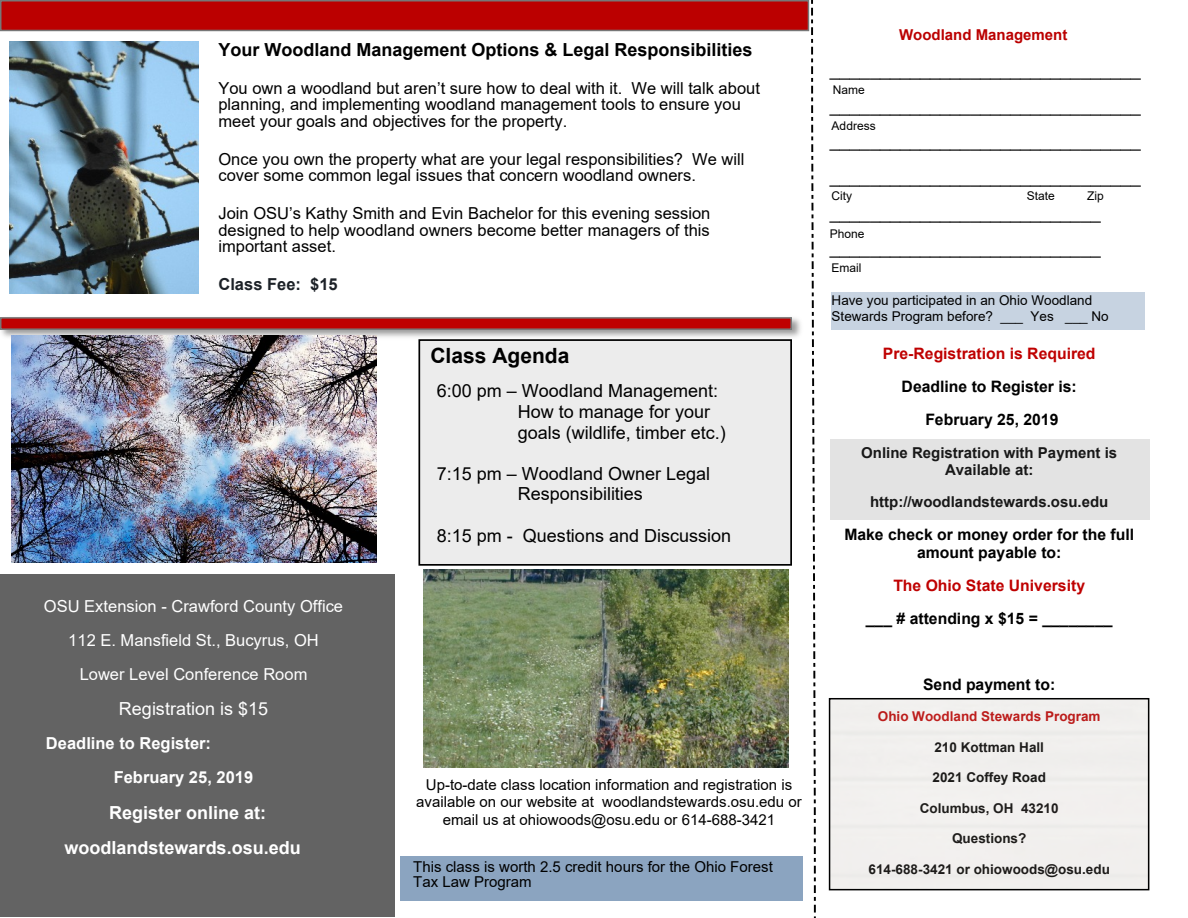
<style>
.page{position:relative;width:1188px;height:918px;background:#fff}
.page>*{position:absolute;margin:0;border:0;box-sizing:border-box;transform-origin:0 0}
.t1{font:700 21px "Arial";color:#000}
.t2{font:18px/35.7px "Arial";color:#000}
.t3{font:700 18px "Arial";color:#000}
.t4{font:700 18px/35.7px "Arial";color:#fff;text-align:center}
.t5{font:18px "Arial";color:#fff}
.t6{font:16.5px/16.5px "Arial";color:#000}
.t7{font:16.5px/33.9px "Arial";color:#fff;text-align:center}
.t8{font:700 16.5px/34.3px "Arial";color:#fff}
.t9{font:700 16.5px "Arial";color:#1c2127}
.t10{font:700 15.75px/33px "Arial";color:#000;text-align:center}
.t11{font:700 15.75px "Arial";color:#bf0000}
.t12{font:15px/17.2px "Arial";color:#000}
.t13{font:700 15px/17.2px "Arial";color:#000;text-align:center}
.t14{font:700 15px "Arial";color:#b00}
.t15{font:700 13.5px "Arial";color:#000}
.t16{font:13.5px/15.5px "Arial";color:#000}
.t17{font:700 13.5px "Arial";color:#bf0000}
.t18{font:12px "Arial";color:#000}
</style>
<div class="page">
<div style="left:418px;top:339px;width:374px;height:227px;background:#ececec;border:2px solid #000"></div>
<div style="left:832px;top:292px;width:313px;height:38px;background:#c7d3e1"></div>
<div style="left:830px;top:439px;width:319px;height:81px;background:#e3e3e3"></div>
<div style="left:829px;top:698px;width:320px;height:192px;border:2px solid #000"></div>
<svg style="left:811px;top:0;width:5px;height:918px"></svg>
<div style="left:0;top:0;width:809px;height:31px;background:#b00;border:2px solid #777"></div>
<img style="left:1px;top:318px;width:800px;height:24px">
<div style="left:0;top:317px;width:792px;height:13px;background:#bf0000;border:2px solid #777"></div>
<div style="left:0;top:574px;width:395px;height:343px;background:#636363"></div>
<div style="left:400px;top:857px;width:403px;height:44px;background:#8ba4c0"></div>
<img style="left:11px;top:335px;width:366px;height:227px">
<img style="left:424px;top:570px;width:364px;height:197px">
<img style="left:10px;top:42px;width:188px;height:252px">
<p class="t3" style="left:218px;top:43px;width:536px">Your Woodland Management Options &amp; Legal Responsibilities</p>
<p class="t6" style="left:218px;top:81px;width:543px">You own a woodland but aren’t sure how to deal with it. We will talk about planning, and implementing woodland management tools to ensure you meet your goals and objectives for the property.</p>
<p class="t6" style="left:218px;top:152px;width:528px">Once you own the property what are your legal responsibilities? We will cover some common legal issues that concern woodland owners.</p>
<p class="t6" style="left:218px;top:207px;width:494px;text-align:justify">Join OSU’s Kathy Smith and Evin Bachelor for this evening session designed to help woodland owners become better managers of this important asset.</p>
<p class="t9" style="left:218px;top:278px;width:121px">Class Fee: $15</p>
<p class="t1" style="left:430px;top:348px;width:140px">Class Agenda</p>
<p class="t7" style="left:44px;top:590px;width:301px">OSU Extension - Crawford County Office<br>112 E. Mansfield St., Bucyrus, OH<br>Lower Level Conference Room</p>
<p class="t5" style="left:119px;top:702px;width:151px">Registration is $15</p>
<p class="t8" style="left:114px;top:728px;width:141px;text-indent:-68px">Deadline to Register:<br>February 25, 2019</p>
<p class="t4" style="left:65px;top:796px;width:238px">Register online at: woodlandstewards.osu.edu</p>
<p class="t2" style="left:518px;top:382px;width:210px;line-height:20.7px;text-indent:-81px">6:00 pm – Woodland Management:<br>How to manage for your goals (wildlife, timber etc.)</p>
<p class="t2" style="left:518px;top:465px;width:194px;line-height:20.7px;text-indent:-81px">7:15 pm – Woodland Owner Legal<br>Responsibilities</p>
<p class="t2" style="left:437px;top:519px;width:296px">8:15 pm - Questions and Discussion</p>
<p class="t12" style="left:416px;top:778px;width:387px;text-align:center">Up-to-date class location information and registration is available on our website at woodlandstewards.osu.edu or email us at ohiowoods@osu.edu or 614-688-3421</p>
<p class="t12" style="left:413px;top:860px;width:361px;line-height:15px">This class is worth 2.5 credit hours for the Ohio Forest<br>Tax Law Program</p>
<p class="t14" style="left:899px;top:29px;width:170px">Woodland Management</p>
<p class="t2" style="left:830px;top:54px;width:312px">_______________________________ _______________________________ _______________________________ _______________________________ ___________________________ ___________________________</p>
<p class="t18" style="left:833px;top:85px;width:34px">Name</p>
<p class="t18" style="left:832px;top:122px;width:46px">Address</p>
<p class="t18" style="left:831px;top:191px;width:22px">City</p>
<p class="t18" style="left:1027px;top:192px;width:30px">State</p>
<p class="t18" style="left:1087px;top:192px;width:18px">Zip</p>
<p class="t18" style="left:830px;top:229px;width:36px">Phone</p>
<p class="t18" style="left:832px;top:263px;width:31px">Email</p>
<p class="t16" style="left:832px;top:294px;width:279px">Have you participated in an Ohio Woodland<br>Stewards Program before? ___ Yes ___ No</p>
<p class="t11" style="left:883px;top:348px;width:214px">Pre-Registration is Required</p>
<p class="t10" style="left:902px;top:372px;width:177px">Deadline to Register is:<br>February 25, 2019</p>
<p class="t13" style="left:861px;top:445px;width:257px">Online Registration with Payment is<br>Available at:</p>
<p class="t13" style="left:870px;top:495px;width:240px">http://woodlandstewards.osu.edu</p>
<p class="t10" style="left:844px;top:527px;width:291px;line-height:18px">Make check or money order for the full amount payable to:</p>
<p class="t11" style="left:893px;top:580px;width:193px">The Ohio State University</p>
<p class="t10" style="left:866px;top:604px;width:248px">___ # attending x $15 = ________</p>
<p class="t10" style="left:923px;top:670px;width:134px">Send payment to:</p>
<p class="t17" style="left:878px;top:712px;width:224px">Ohio Woodland Stewards Program</p>
<p class="t15" style="left:934px;top:742px;width:111px">210 Kottman Hall</p>
<p class="t15" style="left:933px;top:772px;width:115px">2021 Coffey Road</p>
<p class="t15" style="left:920px;top:803px;width:140px">Columbus, OH 43210</p>
<p class="t15" style="left:952px;top:833px;width:76px">Questions?</p>
<p class="t15" style="left:869px;top:864px;width:243px">614-688-3421 or ohiowoods@osu.edu</p>
</div>
